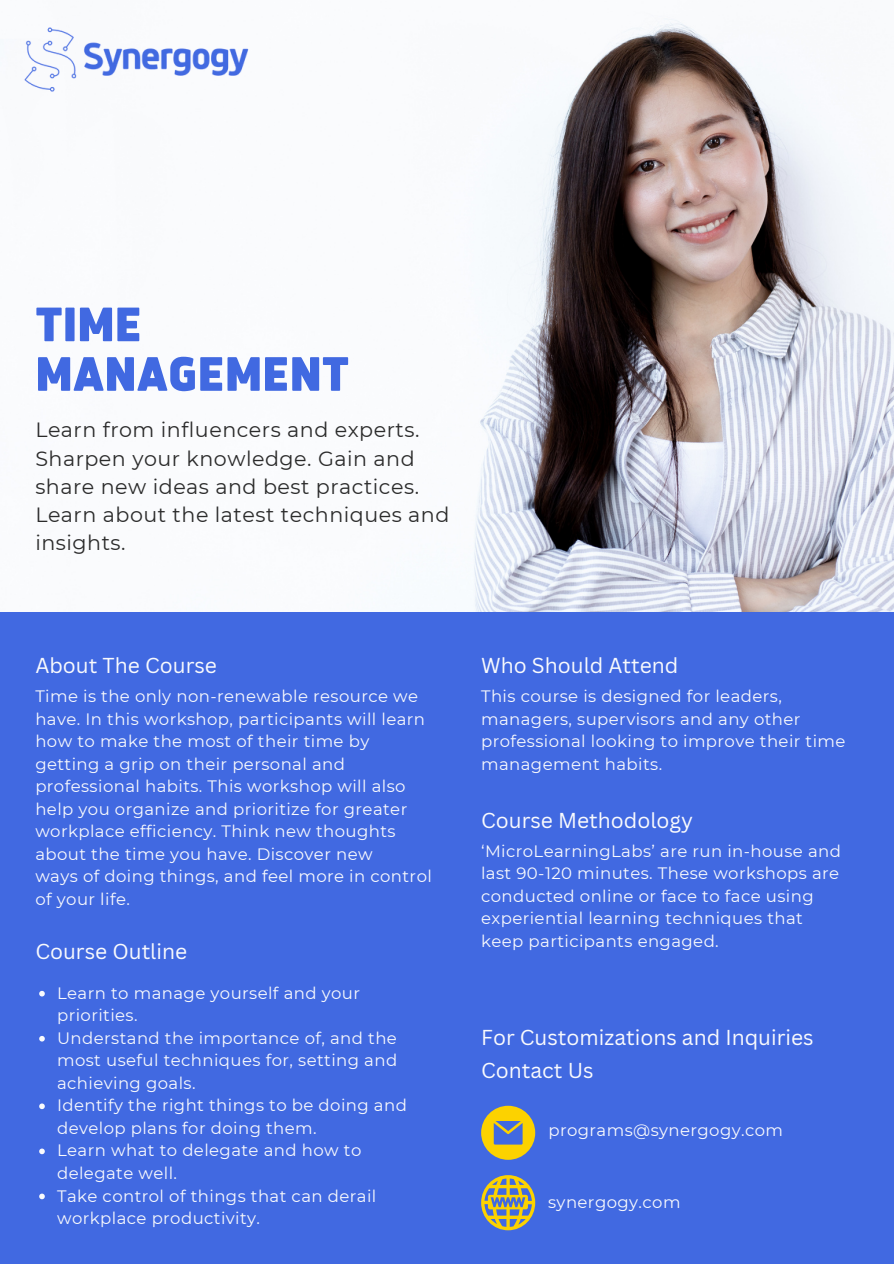
<style>
.page{position:relative;width:894px;height:1264px;background:#fff}
.page>*{position:absolute;margin:0;border:0;box-sizing:border-box;transform-origin:0 0}
.t1{font:900 53.4px/49.5px "Anteb";color:#4169e1}
.t2{font:21px "Canva Sans";color:#f9fafd}
.t3{font:20.55px/28.2px "Montserrat";letter-spacing:.025em;color:#2b2b2b}
.t4{font:16.5px/22.5px "Montserrat";letter-spacing:.025em;color:#f9fafd}
</style>
<div class="page">
<div style="left:0;top:0;width:893px;height:1263px;background:#4169e1"></div>
<img style="left:0;top:0;width:893px;height:612px">
<img style="left:24px;top:17px;width:233px;height:81px">
<svg style="left:39px;top:990px;width:6px;height:6px"></svg>
<svg style="left:39px;top:1036px;width:6px;height:5px"></svg>
<svg style="left:39px;top:1103px;width:6px;height:6px"></svg>
<svg style="left:39px;top:1148px;width:6px;height:6px"></svg>
<svg style="left:39px;top:1193px;width:6px;height:6px"></svg>
<svg style="left:481px;top:1105px;width:54px;height:54px"></svg>
<svg style="left:481px;top:1175px;width:54px;height:55px"></svg>
<h1 class="t1" style="left:35px;top:303px;width:315px">TIME<br>MANAGEMENT</h1>
<p class="t3" style="left:35px;top:416px;width:415px">Learn from influencers and experts.<br>Sharpen your knowledge. Gain and share new ideas and best practices.<br>Learn about the latest techniques and insights.</p>
<p class="t2" style="left:35px;top:651px;width:183px">About The Course</p>
<p class="t4" style="left:35px;top:685px;width:398px">Time is the only non-renewable resource we have. In this workshop, participants will learn how to make the most of their time by getting a grip on their personal and professional habits. This workshop will also help you organize and prioritize for greater workplace efficiency. Think new thoughts about the time you have. Discover new<br>ways of doing things, and feel more in control of your life.</p>
<p class="t2" style="left:35px;top:936px;width:153px">Course Outline</p>
<p class="t4" style="left:57px;top:981px;width:351px">Learn to manage yourself and your priorities.<br>Understand the importance of, and the most useful techniques for, setting and achieving goals.<br>Identify the right things to be doing and develop plans for doing them.<br>Learn what to delegate and how to delegate well.<br>Take control of things that can derail workplace productivity.</p>
<p class="t2" style="left:481px;top:651px;width:199px">Who Should Attend</p>
<p class="t4" style="left:481px;top:685px;width:366px">This course is designed for leaders, managers, supervisors and any other professional looking to improve their time management habits.</p>
<p class="t2" style="left:481px;top:805px;width:213px">Course Methodology</p>
<p class="t4" style="left:481px;top:839px;width:361px">‘MicroLearningLabs’ are run in-house and last 90-120 minutes. These workshops are conducted online or face to face using experiential learning techniques that keep participants engaged.</p>
<p class="t2" style="left:481px;top:1023px;width:334px">For Customizations and Inquiries</p>
<p class="t2" style="left:481px;top:1055px;width:114px">Contact Us</p>
<p class="t4" style="left:548px;top:1118px;width:236px">programs@synergogy.com</p>
<p class="t4" style="left:548px;top:1190px;width:134px">synergogy.com</p>
</div>
